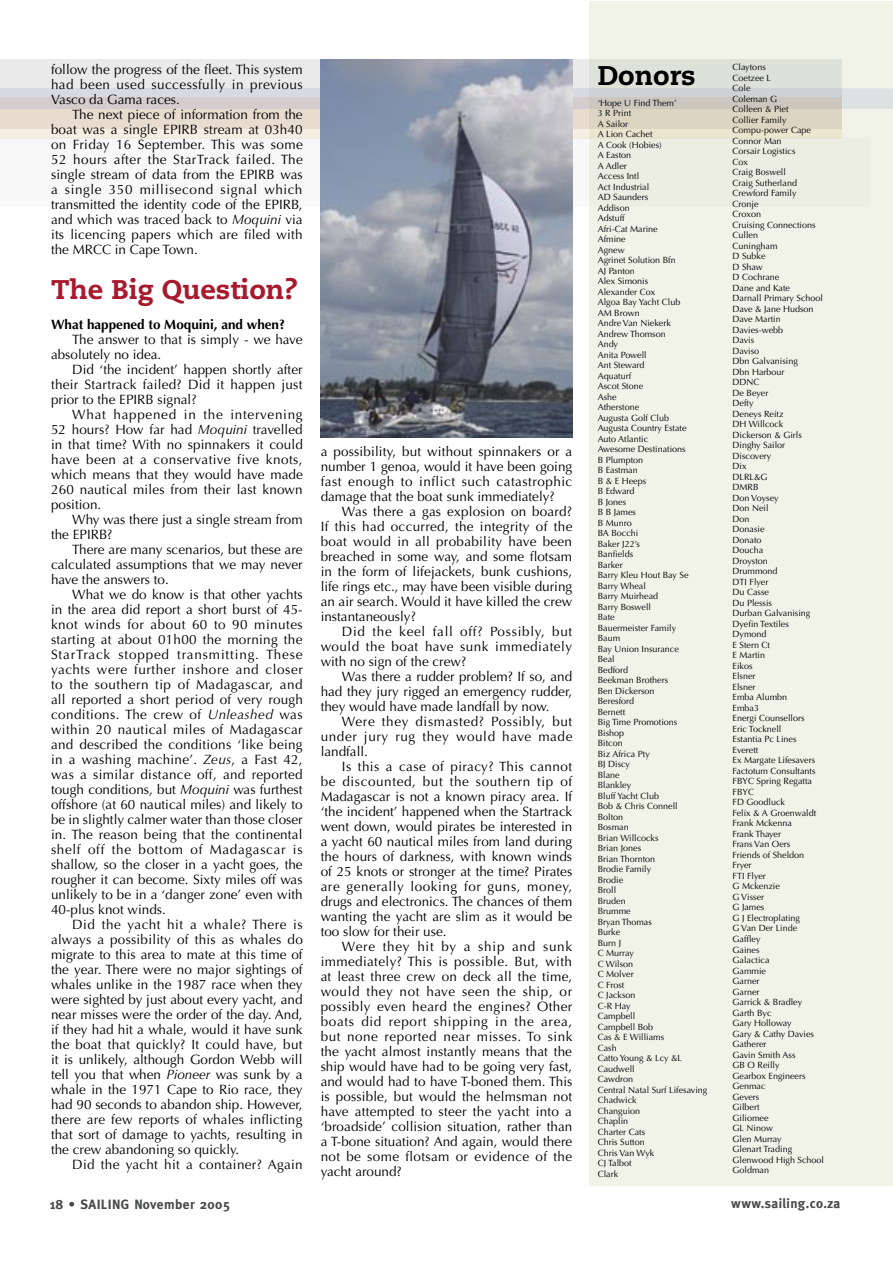
<style>
.page{position:relative;width:893px;height:1263px;background:#fff}
.page>*{position:absolute;margin:0;border:0;box-sizing:border-box;transform-origin:0 0}
.t1{font:800 27px "Caecilia LT Std";color:#a9192d}
.t2{font:800 27px "Caecilia LT Std";color:#000}
.t3{font:13.5px/15px "Optima LT Std";color:#000;text-align:justify}
.t4{font:700 13.5px "Meta";letter-spacing:.03em;color:#474848}
.t5{font:700 13.5px "Optima LT Std";color:#000}
.t6{font:13.5px "Optima LT Std";letter-spacing:.025em;color:#000}
.t7{font:9px/10.5px "Optima LT Std";color:#000}
.s1{font-style:italic}
</style>
<div class="page">
<div style="left:589px;top:1px;width:304px;height:1185px;background:#f1f3e9"></div>
<div style="left:0;top:60px;width:589px;height:28px;background:#eaeaea"></div>
<div style="left:589px;top:60px;width:253px;height:28px;background:#dee1d7"></div>
<svg style="left:0;top:88px;width:893px;height:118px"></svg>
<hr style="left:0;top:138px;width:589px;height:1px;background:#f3ebe0">
<hr style="left:589px;top:138px;width:253px;height:1px;background:#e8e1ce">
<img style="left:321px;top:60px;width:251px;height:378px">
<p class="t3" style="left:51px;top:62px;width:253px">follow the progress of the fleet. This system had been used successfully in previous Vasco da Gama races.</p>
<p class="t3" style="left:51px;top:107px;width:253px;text-indent:21px">The next piece of information from the boat was a single EPIRB stream at 03h40 on Friday 16 September. This was some 52 hours after the StarTrack failed. The single stream of data from the EPIRB was a single 350 millisecond signal which transmitted the identity code of the EPIRB, and which was traced back to <span class="s1">Moquini</span> via its licencing papers which are filed with the MRCC in Cape Town.</p>
<h1 class="t1" style="left:51px;top:272px;width:248px">The Big Question?</h1>
<p class="t5" style="left:51px;top:316px;width:236px">What happened to Moquini, and when?</p>
<p class="t3" style="left:51px;top:332px;width:253px;text-indent:21px">The answer to that is simply - we have absolutely no idea.</p>
<p class="t3" style="left:51px;top:362px;width:253px;text-indent:21px">Did ‘the incident’ happen shortly after their Startrack failed? Did it happen just prior to the EPIRB signal?</p>
<p class="t3" style="left:51px;top:407px;width:253px;text-indent:21px">What happened in the intervening 52 hours? How far had <span class="s1">Moquini</span> travelled in that time? With no spinnakers it could have been at a conservative five knots, which means that they would have made 260 nautical miles from their last known position.</p>
<p class="t3" style="left:51px;top:512px;width:253px;text-indent:21px">Why was there just a single stream from the EPIRB?</p>
<p class="t3" style="left:51px;top:542px;width:253px;text-indent:21px">There are many scenarios, but these are calculated assumptions that we may never have the answers to.</p>
<p class="t3" style="left:51px;top:587px;width:253px;text-indent:21px">What we do know is that other yachts in the area did report a short burst of 45- knot winds for about 60 to 90 minutes starting at about 01h00 the morning the StarTrack stopped transmitting. These yachts were further inshore and closer to the southern tip of Madagascar, and all reported a short period of very rough conditions. The crew of <span class="s1">Unleashed</span> was within 20 nautical miles of Madagascar and described the conditions ‘like being in a washing machine’. <span class="s1">Zeus</span>, a Fast 42, was a similar distance off, and reported tough conditions, but <span class="s1">Moquini</span> was furthest offshore (at 60 nautical miles) and likely to be in slightly calmer water than those closer in. The reason being that the continental shelf off the bottom of Madagascar is shallow, so the closer in a yacht goes, the rougher it can become. Sixty miles off was unlikely to be in a ‘danger zone’ even with 40-plus knot winds.</p>
<p class="t3" style="left:51px;top:917px;width:253px;text-indent:21px">Did the yacht hit a whale? There is always a possibility of this as whales do migrate to this area to mate at this time of the year. There were no major sightings of whales unlike in the 1987 race when they were sighted by just about every yacht, and near misses were the order of the day. And, if they had hit a whale, would it have sunk the boat that quickly? It could have, but it is unlikely, although Gordon Webb will tell you that when <span class="s1">Pioneer</span> was sunk by a whale in the 1971 Cape to Rio race, they had 90 seconds to abandon ship. However, there are few reports of whales inflicting that sort of damage to yachts, resulting in the crew abandoning so quickly.</p>
<p class="t6" style="left:72px;top:1156px;width:232px">Did the yacht hit a container? Again</p>
<p class="t3" style="left:321px;top:444px;width:253px">a possibility, but without spinnakers or a number 1 genoa, would it have been going fast enough to inflict such catastrophic damage that the boat sunk immediately?</p>
<p class="t3" style="left:321px;top:504px;width:253px;text-indent:21px">Was there a gas explosion on board?<br>If this had occurred, the integrity of the boat would in all probability have been breached in some way, and some flotsam in the form of lifejackets, bunk cushions, life rings etc., may have been visible during an air search. Would it have killed the crew instantaneously?</p>
<p class="t3" style="left:321px;top:624px;width:253px;text-indent:21px">Did the keel fall off? Possibly, but would the boat have sunk immediately with no sign of the crew?</p>
<p class="t3" style="left:321px;top:669px;width:253px;text-indent:21px">Was there a rudder problem? If so, and had they jury rigged an emergency rudder, they would have made landfall by now.</p>
<p class="t3" style="left:321px;top:714px;width:253px;text-indent:21px">Were they dismasted? Possibly, but under jury rug they would have made landfall.</p>
<p class="t3" style="left:321px;top:759px;width:253px;text-indent:21px">Is this a case of piracy? This cannot be discounted, but the southern tip of Madagascar is not a known piracy area. If ‘the incident’ happened when the Startrack went down, would pirates be interested in a yacht 60 nautical miles from land during the hours of darkness, with known winds of 25 knots or stronger at the time? Pirates are generally looking for guns, money, drugs and electronics. The chances of them wanting the yacht are slim as it would be too slow for their use.</p>
<p class="t3" style="left:321px;top:939px;width:253px;text-indent:21px">Were they hit by a ship and sunk immediately? This is possible. But, with at least three crew on deck all the time, would they not have seen the ship, or possibly even heard the engines? Other boats did report shipping in the area, but none reported near misses. To sink the yacht almost instantly means that the ship would have had to be going very fast, and would had to have T-boned them. This is possible, but would the helmsman not have attempted to steer the yacht into a ‘broadside’ collision situation, rather than a T-bone situation? And again, would there not be some flotsam or evidence of the yacht around?</p>
<h1 class="t2" style="left:598px;top:58px;width:100px">Donors</h1>
<p class="t7" style="left:598px;top:97px;width:111px">‘Hope U Find Them’<br>3 R Print<br>A Sailor<br>A Lion Cachet<br>A Cook (Hobies)<br>A Easton<br>A Adler<br>Access Intl<br>Act Industrial<br>AD Saunders<br>Addison<br>Adstuff<br>Afri-Cat Marine<br>Afmine<br>Agnew<br>Agrinet Solution Bfn<br>AJ Panton<br>Alex Simonis<br>Alexander Cox<br>Algoa Bay Yacht Club<br>AM Brown<br>Andre Van Niekerk<br>Andrew Thomson<br>Andy<br>Anita Powell<br>Ant Steward<br>Aquaturf<br>Ascot Stone<br>Ashe<br>Atherstone<br>Augusta Golf Club<br>Augusta Country Estate<br>Auto Atlantic<br>Awesome Destinations<br>B Plumpton<br>B Eastman<br>B &amp; E Heeps<br>B Edward<br>B Jones<br>B B James<br>B Munro<br>BA Bocchi<br>Baker J22’s<br>Banfields<br>Barker<br>Barry Kleu Hout Bay Se<br>Barry Wheal<br>Barry Muirhead<br>Barry Boswell<br>Bate<br>Bauermeister Family<br>Baum<br>Bay Union Insurance<br>Beal<br>Bedford<br>Beekman Brothers<br>Ben Dickerson<br>Beresford<br>Bernett<br>Big Time Promotions<br>Bishop<br>Bitcon<br>Biz Africa Pty<br>BJ Discy<br>Blane<br>Blankley<br>Bluff Yacht Club<br>Bob &amp; Chris Connell<br>Bolton<br>Bosman<br>Brian Willcocks<br>Brian Jones<br>Brian Thornton<br>Brodie Family<br>Brodie<br>Broll<br>Bruden<br>Brumme<br>Bryan Thomas<br>Burke<br>Burn J<br>C Murray<br>C Wilson<br>C Molver<br>C Frost<br>C Jackson<br>C-R Hay<br>Campbell<br>Campbell Bob<br>Cas &amp; E Williams<br>Cash<br>Catto Young &amp; Lcy &amp;L<br>Caudwell<br>Cawdron<br>Central Natal Surf Lifesaving<br>Chadwick<br>Changuion<br>Chaplin<br>Charter Cats<br>Chris Sutton<br>Chris Van Wyk<br>CJ Talbot<br>Clark</p>
<p class="t7" style="left:733px;top:62px;width:93px">Claytons<br>Coetzee L<br>Cole<br>Coleman G<br>Colleen &amp; Piet<br>Collier Family<br>Compu-power Cape<br>Connor Man<br>Corsair Logistics<br>Cox<br>Craig Boswell<br>Craig Sutherland<br>Crewford Family<br>Cronje<br>Croxon<br>Cruising Connections<br>Cullen<br>Cuningham<br>D Subke<br>D Shaw<br>D Cochrane<br>Dane and Kate<br>Darnall Primary School<br>Dave &amp; Jane Hudson<br>Dave Martin<br>Davies-webb<br>Davis<br>Daviso<br>Dbn Galvanising<br>Dbn Harbour<br>DDNC<br>De Beyer<br>Defty<br>Deneys Reitz<br>DH Willcock<br>Dickerson &amp; Girls<br>Dinghy Sailor<br>Discovery<br>Dix<br>DLRL&amp;G<br>DMRB<br>Don Voysey<br>Don Neil<br>Don<br>Donasie<br>Donato<br>Doucha<br>Droyston<br>Drummond<br>DTI Flyer<br>Du Casse<br>Du Plessis<br>Durban Galvanising<br>Dyefin Textiles<br>Dymond<br>E Stern Ct<br>E Martin<br>Eikos<br>Elsner<br>Elsner<br>Emba Alumbn<br>Emba3<br>Energi Counsellors<br>Eric Tocknell<br>Estantia Pc Lines<br>Everett<br>Ex Margate Lifesavers<br>Factotum Consultants<br>FBYC Spring Regatta<br>FBYC<br>FD Goodluck<br>Felix &amp; A Groenwaldt<br>Frank Mckenna<br>Frank Thayer<br>Frans Van Oers<br>Friends of Sheldon<br>Fryer<br>FTI Flyer<br>G Mckenzie<br>G Visser<br>G James<br>G J Electroplating<br>G Van Der Linde<br>Gaffley<br>Gaines<br>Galactica<br>Gammie<br>Garner<br>Garner<br>Garrick &amp; Bradley<br>Garth Byc<br>Gary Holloway<br>Gary &amp; Cathy Davies<br>Gatherer<br>Gavin Smith Ass<br>GB O Reilly<br>Gearbox Engineers<br>Genmac<br>Gevers<br>Gilbert<br>Giliomee<br>GL Ninow<br>Glen Murray<br>Glenart Trading<br>Glenwood High School<br>Goldman</p>
<p class="t4" style="left:49px;top:1196px;width:182px">18 • SAILING November 2005</p>
<p class="t4" style="left:731px;top:1196px;width:111px">www.sailing.co.za</p>
</div>
